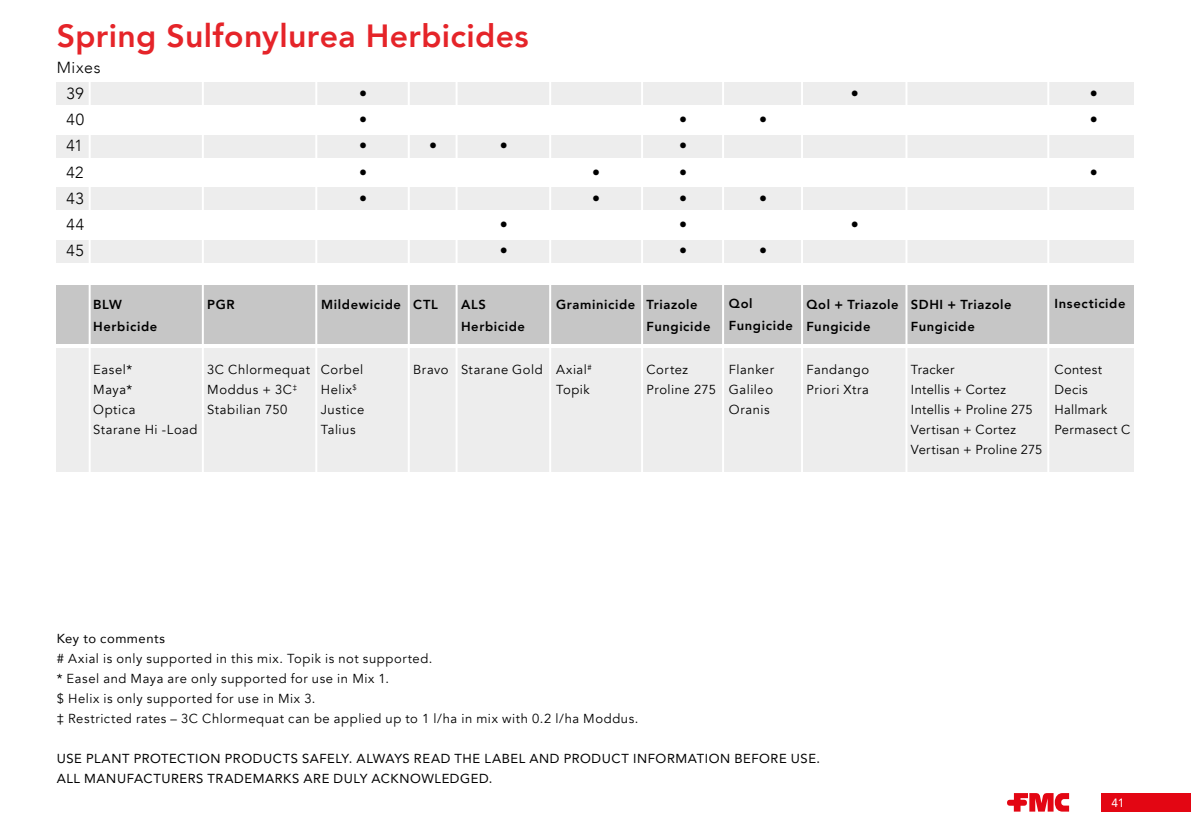
<style>
.page{position:relative;width:1191px;height:840px;background:#fff}
.page>*{position:absolute;margin:0;border:0;box-sizing:border-box;transform-origin:0 0}
.t1{font:800 32px "Avenir";letter-spacing:.01em;color:#e52429}
.t2{font:300 16px/26.2px "Avenir";letter-spacing:.04em;color:#000}
.t3{font:13px/20px "Avenir";letter-spacing:.04em;color:#000}
.t4{font:13px/20px "Avenir";letter-spacing:.045em;color:#000}
.t5{font:800 13px/22px "Avenir";letter-spacing:.045em;color:#000}
.t6{font:13px/20px "Avenir";letter-spacing:.02em;color:#000}
.t7{font:12px "Avenir";color:#fff}
</style>
<div class="page">
<div style="left:57px;top:240px;width:1077px;height:22px;background:#ededed"></div>
<div style="left:57px;top:188px;width:1077px;height:22px;background:#ededed"></div>
<div style="left:57px;top:135px;width:1077px;height:22px;background:#ededed"></div>
<div style="left:57px;top:83px;width:1077px;height:22px;background:#ededed"></div>
<div style="left:57px;top:285px;width:1077px;height:58px;background:#c6c6c6"></div>
<div style="left:57px;top:348px;width:1077px;height:123px;background:#ededed"></div>
<hr style="left:202px;top:76px;width:2px;height:399px;background:#fff">
<hr style="left:315px;top:78px;width:2px;height:399px;background:#fff">
<hr style="left:408px;top:76px;width:2px;height:399px;background:#fff">
<hr style="left:455px;top:78px;width:2px;height:399px;background:#fff">
<hr style="left:641px;top:76px;width:2px;height:399px;background:#fff">
<hr style="left:722px;top:76px;width:2px;height:399px;background:#fff">
<hr style="left:801px;top:76px;width:2px;height:399px;background:#fff">
<hr style="left:905px;top:76px;width:2px;height:399px;background:#fff">
<hr style="left:1047px;top:76px;width:2px;height:399px;background:#fff">
<hr style="left:89px;top:76px;width:2px;height:399px;background:#fff">
<hr style="left:549px;top:76px;width:2px;height:402px;background:#fff">
<div style="left:1101px;top:792px;width:90px;height:19px;background:#e30613"></div>
<svg style="left:1007px;top:793px;width:62px;height:18px"></svg>
<h1 class="t1" style="left:57px;top:11px;width:473px">Spring Sulfonylurea Herbicides</h1>
<p class="t2" style="left:57px;top:54px;width:45px;text-align:center">Mixes<br>39<br>40<br>41<br>42<br>43<br>44<br>45</p>
<p class="t2" style="left:359px;top:80px;width:9px;text-align:justify">• • • • •</p>
<p class="t2" style="left:429px;top:133px;width:9px">•</p>
<p class="t2" style="left:500px;top:133px;width:9px">•</p>
<p class="t2" style="left:500px;top:211px;width:9px">• •</p>
<p class="t2" style="left:592px;top:159px;width:9px">• •</p>
<p class="t2" style="left:679px;top:107px;width:9px;text-align:justify">• • • • • •</p>
<p class="t2" style="left:759px;top:107px;width:9px">•</p>
<p class="t2" style="left:759px;top:185px;width:9px">•</p>
<p class="t2" style="left:759px;top:237px;width:9px">•</p>
<p class="t2" style="left:850px;top:80px;width:9px">•</p>
<p class="t2" style="left:850px;top:211px;width:9px">•</p>
<p class="t2" style="left:1090px;top:80px;width:9px">• •</p>
<p class="t2" style="left:1090px;top:159px;width:9px">•</p>
<p class="t5" style="left:729px;top:292px;width:65px">Qol<br>Fungicide</p>
<p class="t5" style="left:556px;top:293px;width:81px">Graminicide</p>
<p class="t5" style="left:1054px;top:293px;width:72px">Insecticide</p>
<p class="t5" style="left:806px;top:293px;width:94px">Qol + Triazole<br>Fungicide</p>
<p class="t5" style="left:911px;top:293px;width:102px">SDHI + Triazole<br>Fungicide</p>
<p class="t6" style="left:911px;top:359px;width:133px">Tracker<br>Intellis + Cortez<br>Intellis + Proline 275<br>Vertisan + Cortez<br>Vertisan + Proline 275</p>
<p class="t3" style="left:1054px;top:359px;width:77px">Contest<br>Decis<br>Hallmark<br>Permasect C</p>
<p class="t5" style="left:93px;top:293px;width:65px">BLW<br>Herbicide</p>
<p class="t5" style="left:207px;top:293px;width:29px">PGR</p>
<p class="t5" style="left:321px;top:293px;width:118px">Mildewicide CTL</p>
<p class="t5" style="left:461px;top:293px;width:65px">ALS<br>Herbicide</p>
<p class="t5" style="left:646px;top:293px;width:65px">Triazole<br>Fungicide</p>
<p class="t3" style="left:93px;top:359px;width:106px">Easel*<br>Maya*<br>Optica<br>Starane Hi -Load</p>
<p class="t3" style="left:207px;top:359px;width:104px">3C Chlormequat<br>Moddus + 3C<sup>‡<br></sup>Stabilian 750</p>
<p class="t3" style="left:321px;top:359px;width:45px">Corbel<br>Helix<sup>$<br></sup>Justice<br>Talius</p>
<p class="t3" style="left:413px;top:359px;width:131px">Bravo Starane Gold</p>
<p class="t3" style="left:646px;top:359px;width:71px">Cortez<br>Proline 275</p>
<p class="t3" style="left:729px;top:359px;width:47px;text-align:justify">Flanker Galileo Oranis</p>
<p class="t3" style="left:556px;top:359px;width:37px">Axial<sup>#<br></sup>Topik</p>
<p class="t3" style="left:806px;top:359px;width:64px">Fandango<br>Priori Xtra</p>
<p class="t4" style="left:57px;top:627px;width:110px">Key to comments</p>
<p class="t3" style="left:57px;top:648px;width:583px"># Axial is only supported in this mix. Topik is not supported.<br>* Easel and Maya are only supported for use in Mix 1.<br>$ Helix is only supported for use in Mix 3.<br>‡ Restricted rates – 3C Chlormequat can be applied up to 1 l/ha in mix with 0.2 l/ha Moddus.</p>
<p class="t4" style="left:57px;top:747px;width:765px">USE PLANT PROTECTION PRODUCTS SAFELY. ALWAYS READ THE LABEL AND PRODUCT INFORMATION BEFORE USE.<br>ALL MANUFACTURERS TRADEMARKS ARE DULY ACKNOWLEDGED.</p>
<p class="t7" style="left:1111px;top:792px;width:14px">41</p>
</div>
